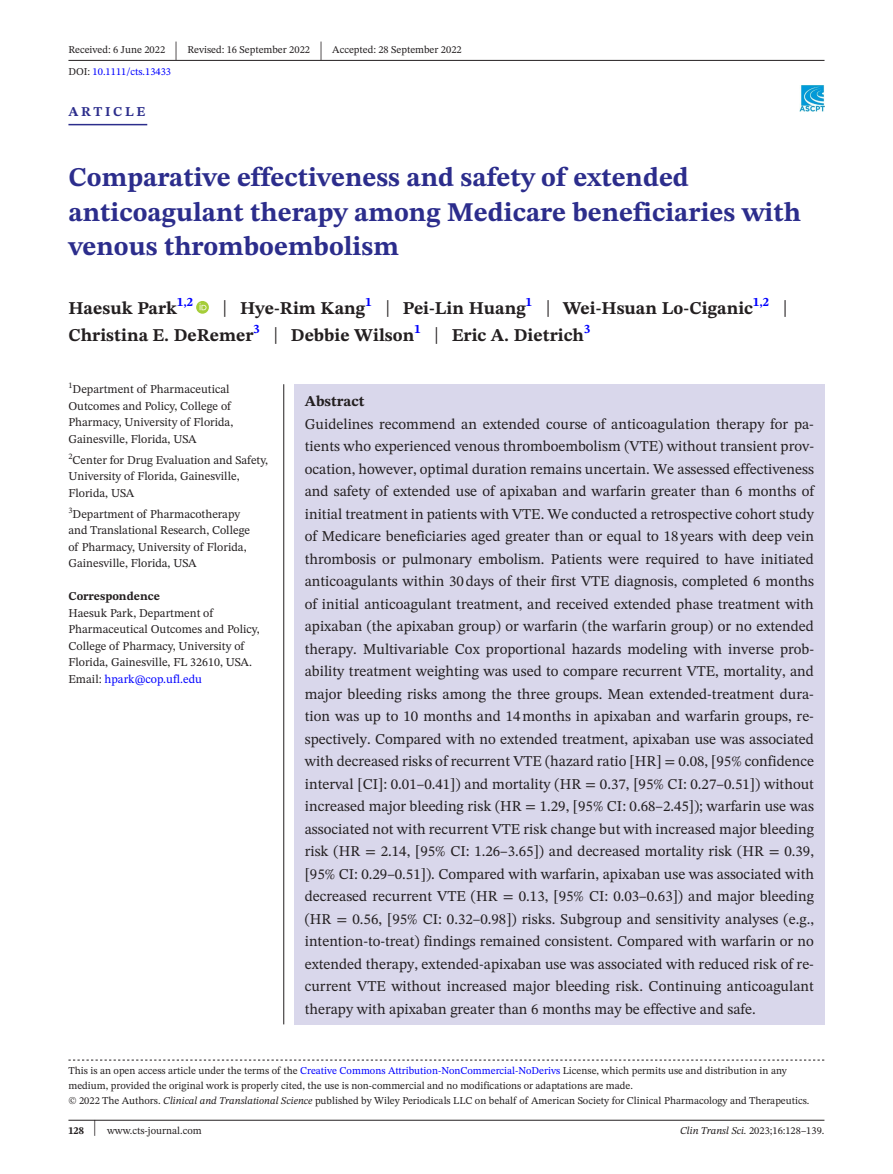
<style>
.page{position:relative;width:893px;height:1174px;background:#fff}
.page>*{position:absolute;margin:0;border:0;box-sizing:border-box;transform-origin:0 0}
.t1{font:700 27px/34.5px "STIX Two Text";color:#2c2d8c}
.t2{font:25.65px "STIX Two Text";color:#231f20;scale:.49 1}
.t3{font:700 18px/27px "STIX Two Text";color:#231f20}
.t4{font:15px/22.5px "STIX Two Text";color:#231f20;text-align:justify}
.t5{font:700 15px "STIX Two Text";color:#231f20}
.t6{font:700 13.5px "STIX Two Text";letter-spacing:.2em;color:#2c2d8c}
.t7{font:12px/16.5px "STIX Two Text";color:#231f20}
.t8{font:700 12px "STIX Two Text";color:#231f20}
.t9{font:10.5px/15px "STIX Two Text";color:#231f20}
.t10{font:10.5px "STIX Two Text";color:#00f}
.s1{color:#231f20}
.s2{font-weight:400;font-size:23.4px}
.s3{color:#00f}
.s4{font-family:"STIX"}
.s5{font-style:italic}
.s6{font-weight:700}
.s7{font-size:22.2px}
</style>
<div class="page">
<hr style="left:68px;top:1119px;width:756px;height:1px;background:#231f20">
<img style="left:799px;top:85px;width:25px;height:26px">
<hr style="left:68px;top:60px;width:756px;height:1px;background:#231f20">
<hr style="left:68px;top:124px;width:79px;height:1px;background:#2c2d8c">
<svg style="left:196px;top:301px;width:13px;height:13px"></svg>
<svg style="left:200px;top:303px;width:6px;height:7px"></svg>
<svg style="left:68px;top:1059px;width:756px;height:1px"></svg>
<div style="left:294px;top:384px;width:530px;height:640px;background:#d9d7eb"></div>
<hr style="left:283px;top:384px;width:1px;height:640px;background:#231f20">
<p class="t9" style="left:68px;top:42px;width:98px">Received: 6 June 2022</p>
<h2 class="t2" style="left:175px;top:32px;width:8px">|</h2>
<p class="t9" style="left:187px;top:42px;width:124px">Revised: 16 September 2022</p>
<h2 class="t2" style="left:319px;top:32px;width:8px">|</h2>
<p class="t9" style="left:332px;top:42px;width:131px">Accepted: 28 September 2022</p>
<p class="t10" style="left:68px;top:64px;width:104px"><span class="s1">DOI:</span> 10.1111/cts.13433</p>
<p class="t6" style="left:68px;top:101px;width:79px">ARTICLE</p>
<h1 class="t1" style="left:68px;top:161px;width:734px">Comparative effectiveness and safety of extended anticoagulant therapy among Medicare beneficiaries with venous thromboembolism</h1>
<p class="t3" style="left:68px;top:295px;width:126px">Haesuk Park<sup>1,2</sup></p>
<p class="t3" style="left:68px;top:295px;width:721px;text-indent:154px"><span class="s2">|</span> Hye-Rim Kang<sup>1</sup> <span class="s2">|</span> Pei-Lin Huang<sup>1</sup> <span class="s2">|</span> Wei-Hsuan Lo-Ciganic<sup>1,2</sup> <span class="s2">|<br></span>Christina E. DeRemer<sup>3</sup> <span class="s2">|</span> Debbie Wilson<sup>1</sup> <span class="s2">|</span> Eric A. Dietrich<sup>3</sup></p>
<p class="t7" style="left:68px;top:381px;width:166px"><sup>1</sup>Department of Pharmaceutical<br>Outcomes and Policy, College of<br>Pharmacy, University of Florida,<br>Gainesville, Florida, USA</p>
<p class="t7" style="left:68px;top:451px;width:201px"><sup>2</sup>Center for Drug Evaluation and Safety,<br>University of Florida, Gainesville,<br>Florida, USA</p>
<p class="t7" style="left:68px;top:505px;width:183px"><sup>3</sup>Department of Pharmacotherapy and Translational Research, College of Pharmacy, University of Florida, Gainesville, Florida, USA</p>
<p class="t8" style="left:68px;top:588px;width:93px">Correspondence</p>
<p class="t7" style="left:68px;top:604px;width:193px">Haesuk Park, Department of Pharmaceutical Outcomes and Policy, College of Pharmacy, University of Florida, Gainesville, FL 32610, USA.<br>Email: <span class="s3">hpark@cop.ufl.edu</span></p>
<p class="t5" style="left:305px;top:390px;width:61px">Abstract</p>
<p class="t4" style="left:305px;top:412px;width:511px">Guidelines recommend an extended course of anticoagulation therapy for pa&shy;tients who experienced venous thromboembolism (VTE) without transient prov&shy;ocation, however, optimal duration remains uncertain. We assessed effectiveness and safety of extended use of apixaban and warfarin greater than 6 months of initial treatment in patients with VTE. We conducted a retrospective cohort study of Medicare beneficiaries aged greater than or equal to 18 years with deep vein thrombosis or pulmonary embolism. Patients were required to have initiated anticoagulants within 30days of their first VTE diagnosis, completed 6 months of initial anticoagulant treatment, and received extended phase treatment with apixaban (the apixaban group) or warfarin (the warfarin group) or no extended therapy. Multivariable Cox proportional hazards modeling with inverse prob&shy;ability treatment weighting was used to compare recurrent VTE, mortality, and major bleeding risks among the three groups. Mean extended-treatment dura&shy;tion was up to 10 months and 14months in apixaban and warfarin groups, re&shy;spectively. Compared with no extended treatment, apixaban use was associated with decreased risks of recurrent VTE (hazard ratio [HR] <span class="s4">=</span> 0.08, [95% confidence interval [CI]: 0.01–0.41]) and mortality (HR <span class="s4">=</span> 0.37, [95% CI: 0.27–0.51]) without increased major bleeding risk (HR <span class="s4">=</span> 1.29, [95% CI: 0.68–2.45]); warfarin use was associated not with recurrent VTE risk change but with increased major bleeding risk (HR <span class="s4">=</span> 2.14, [95% CI: 1.26–3.65]) and decreased mortality risk (HR <span class="s4">=</span> 0.39, [95% CI: 0.29–0.51]). Compared with warfarin, apixaban use was associated with decreased recurrent VTE (HR <span class="s4">=</span> 0.13, [95% CI: 0.03–0.63]) and major bleeding (HR <span class="s4">=</span> 0.56, [95% CI: 0.32–0.98]) risks. Subgroup and sensitivity analyses (e.g., intention-to-treat) findings remained consistent. Compared with warfarin or no extended therapy, extended-apixaban use was associated with reduced risk of re&shy;current VTE without increased major bleeding risk. Continuing anticoagulant therapy with apixaban greater than 6 months may be effective and safe.</p>
<p class="t9" style="left:68px;top:1063px;width:743px">This is an open access article under the terms of the <span class="s3">Creative Commons Attribution-NonCommercial-NoDerivs</span> License, which permits use and distribution in any medium, provided the original work is properly cited, the use is non-commercial and no modifications or adaptations are made.<br>© 2022 The Authors. <span class="s5">Clinical and Translational Science</span> published by Wiley Periodicals LLC on behalf of American Society for Clinical Pharmacology and Therapeutics.</p>
<p class="t9" style="left:68px;top:1123px;width:135px"><span class="s6">128</span> <span class="s7">|</span> www.cts-journal.com</p>
<p class="t9" style="left:680px;top:1123px;width:146px"><span class="s5">Clin Transl Sci.</span> 2023;16:128–139.</p>
</div>
